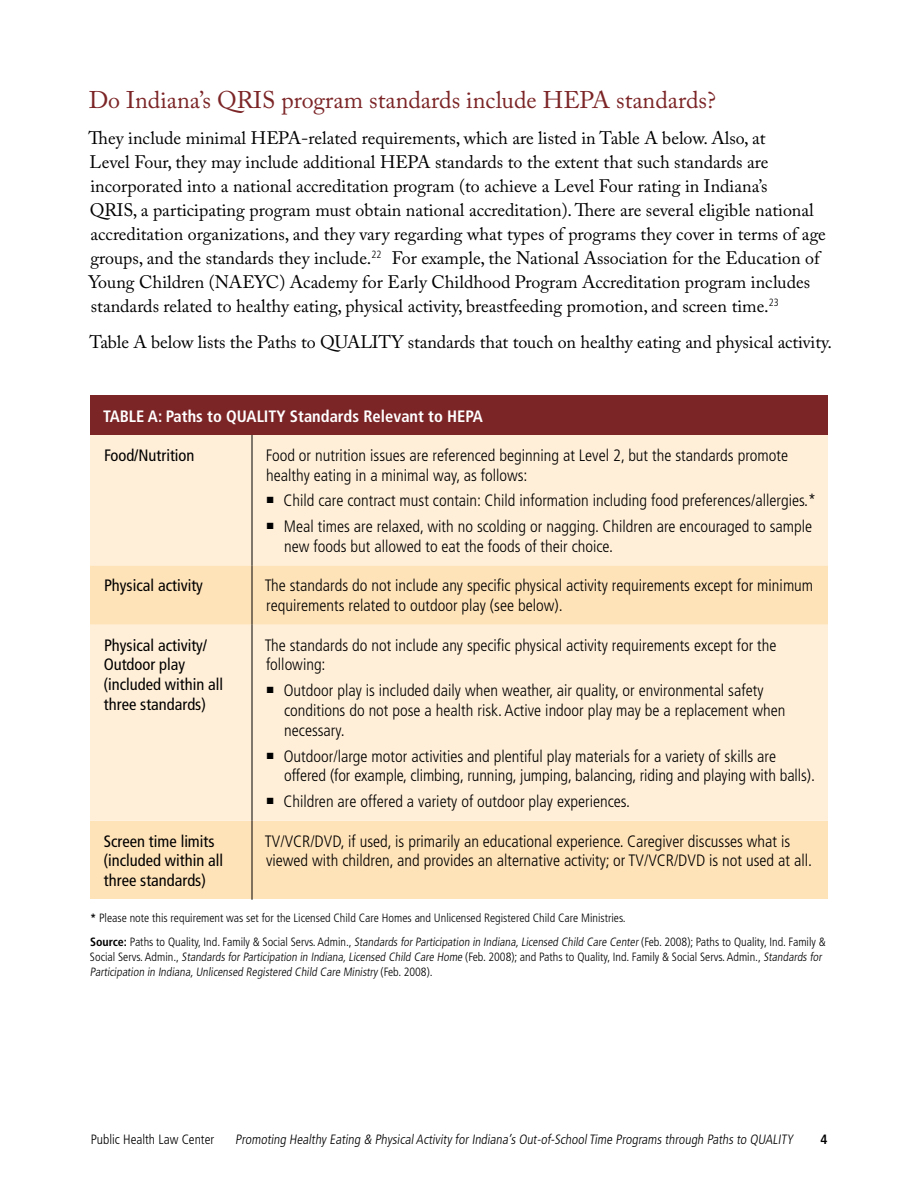
<style>
.page{position:relative;width:918px;height:1188px;background:#fff}
.page>*{position:absolute;margin:0;border:0;box-sizing:border-box;transform-origin:0 0}
.t1{font:24px "Adobe Caslon Pro";color:#7c2527}
.t2{font:18px/24px "Adobe Caslon Pro";color:#000}
.t3{font:300 condensed 16.5px/19.8px "Frutiger";color:#000}
.t4{font:condensed 16.5px/19.8px "Frutiger";color:#000}
.t5{font:700 condensed 16.5px "Frutiger";color:#fff}
.t6{font:300 condensed 13.5px "Frutiger";color:#000}
.t7{font:700 condensed 13.5px "Frutiger";color:#000}
.t8{font:300 condensed 12px/24px "Frutiger";color:#000}
.s1{font-weight:700}
</style>
<div class="page">
<div style="left:90px;top:396px;width:738px;height:39px;background:#7c2527"></div>
<div style="left:90px;top:435px;width:738px;height:131px;background:#ffefd8"></div>
<div style="left:90px;top:566px;width:738px;height:334px;background:#ffe3b8"></div>
<div style="left:90px;top:625px;width:738px;height:196px;background:#ffefd8"></div>
<hr style="left:252px;top:435px;width:1px;height:131px;background:#000">
<hr style="left:252px;top:566px;width:1px;height:59px;background:#000">
<hr style="left:252px;top:625px;width:1px;height:196px;background:#000">
<hr style="left:252px;top:821px;width:1px;height:79px;background:#000">
<h1 class="t1" style="left:89px;top:85px;width:629px">Do Indiana’s QRIS program standards include HEPA standards?</h1>
<p class="t2" style="left:88px;top:125px;width:739px">They include minimal HEPA-related requirements, which are listed in Table A below. Also, at<br>Level Four, they may include additional HEPA standards to the extent that such standards are incorporated into a national accreditation program (to achieve a Level Four rating in Indiana’s<br>QRIS, a participating program must obtain national accreditation). There are several eligible national accreditation organizations, and they vary regarding what types of programs they cover in terms of age groups, and the standards they include.<sup>22</sup> For example, the National Association for the Education of Young Children (NAEYC) Academy for Early Childhood Program Accreditation program includes standards related to healthy eating, physical activity, breastfeeding promotion, and screen time.<sup>23</sup></p>
<p class="t2" style="left:89px;top:329px;width:744px">Table A below lists the Paths to QUALITY standards that touch on healthy eating and physical activity.</p>
<p class="t5" style="left:103px;top:406px;width:381px">TABLE A: Paths to QUALITY Standards Relevant to HEPA</p>
<p class="t4" style="left:104px;top:445px;width:92px">Food/Nutrition</p>
<p class="t3" style="left:266px;top:446px;width:524px">Food or nutrition issues are referenced beginning at Level 2, but the standards promote healthy eating in a minimal way, as follows:</p>
<p class="t3" style="left:267px;top:491px;width:551px">■ Child care contract must contain: Child information including food preferences/allergies.*</p>
<p class="t3" style="left:284px;top:517px;width:530px;text-indent:-17px">■ Meal times are relaxed, with no scolding or nagging. Children are encouraged to sample new foods but allowed to eat the foods of their choice.</p>
<p class="t4" style="left:104px;top:576px;width:100px">Physical activity</p>
<p class="t3" style="left:265px;top:576px;width:550px">The standards do not include any specific physical activity requirements except for minimum requirements related to outdoor play (see below).</p>
<p class="t4" style="left:104px;top:635px;width:121px">Physical activity/<br>Outdoor play (included within all three standards)</p>
<p class="t3" style="left:265px;top:635px;width:513px">The standards do not include any specific physical activity requirements except for the following:</p>
<p class="t3" style="left:284px;top:681px;width:503px;text-indent:-17px">■ Outdoor play is included daily when weather, air quality, or environmental safety conditions do not pose a health risk. Active indoor play may be a replacement when necessary.</p>
<p class="t3" style="left:284px;top:746px;width:532px;text-indent:-17px">■ Outdoor/large motor activities and plentiful play materials for a variety of skills are offered (for example, climbing, running, jumping, balancing, riding and playing with balls).</p>
<p class="t3" style="left:267px;top:792px;width:365px">■ Children are offered a variety of outdoor play experiences.</p>
<p class="t4" style="left:104px;top:831px;width:121px">Screen time limits (included within all three standards)</p>
<p class="t3" style="left:265px;top:831px;width:549px">TV/VCR/DVD, if used, is primarily an educational experience. Caregiver discusses what is viewed with children, and provides an alternative activity; or TV/VCR/DVD is not used at all.</p>
<p class="t8" style="left:90px;top:906px;width:737px"><span class="s1">*</span> Please note this requirement was set for the Licensed Child Care Homes and Unlicensed Registered Child Care Ministries.<br><span class="s1">Source:</span> Paths to Quality, Ind. Family &amp; Social Servs. Admin., Standards for Participation in Indiana,Licensed Child Care Center (Feb. 2008); Paths to Quality, Ind. Family &amp;</p>
<p class="t8" style="left:90px;top:950px;width:735px;line-height:15px">Social Servs. Admin., Standards for Participation in Indiana,Licensed Child Care Home (Feb. 2008); and Paths to Quality, Ind. Family &amp; Social Servs. Admin., Standards for<br>Participation in Indiana,Unlicensed Registered Child Care Ministry ( Fe b. 2 0 0 8 ) .</p>
<p class="t6" style="left:91px;top:1132px;width:125px">Public Health Law Center</p>
<p class="t6" style="left:235px;top:1132px;width:562px">Promoting Healthy Eating &amp; PhysicalActivity for Indiana’s Out-of-SchoolTime Programs through Paths to QUALITY</p>
<p class="t7" style="left:820px;top:1131px;width:9px">4</p>
</div>
